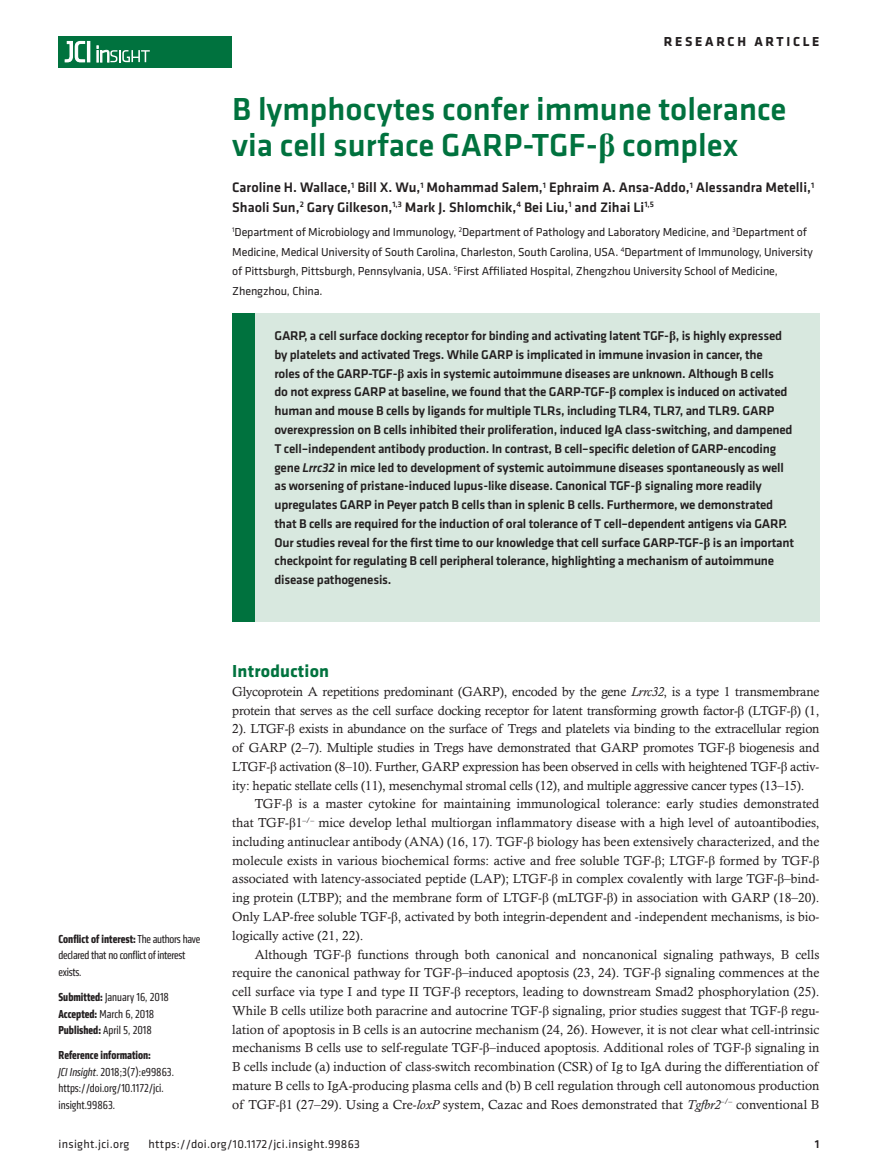
<style>
.page{position:relative;width:878px;height:1175px;background:#fff}
.page>*{position:absolute;margin:0;border:0;box-sizing:border-box;transform-origin:0 0}
.t1{font:500 33px/36px "Klavika Basic";color:#00723e}
.t2{font:700 18px "Klavika";letter-spacing:.01em;color:#00723e}
.t3{font:500 14.25px/19.5px "Klavika Basic";color:#231f20}
.t4{font:700 13.5px "Klavika Basic";letter-spacing:.2em;color:#231f20}
.t5{font:13.2px/18.8px "Calisto MT Std";color:#231f20;text-align:justify}
.t6{font:500 13.2px/18.8px "Klavika Basic";letter-spacing:-.015em;color:#231f20}
.t7{font:12px/19.5px "Klavika";letter-spacing:-.01em;color:#231f20}
.t8{font:condensed 12px/16.5px "Klavika";color:#231f20}
.t9{font:condensed 12px/16.5px "Klavika";letter-spacing:-.02em;color:#231f20}
.t10{font:12px "Klavika Basic";letter-spacing:.025em;color:#231f20}
.t11{font:500 12px "Klavika Basic";color:#231f20}
.s1{font-family:"Times New Roman";font-weight:700}
.s2{font-weight:700}
.s3{font-style:italic}
.s4{font-family:"Times New Roman"}
</style>
<div class="page">
<div style="left:59px;top:36px;width:173px;height:31px;background:#00723e"></div>
<hr style="left:87px;top:41px;width:3px;height:21px;background:#fff">
<svg style="left:64px;top:41px;width:21px;height:22px"></svg>
<svg style="left:97px;top:46px;width:53px;height:16px"></svg>
<div style="left:232px;top:313px;width:587px;height:308px;background:#d8e8df"></div>
<div style="left:232px;top:313px;width:22px;height:308px;background:#00723e"></div>
<p class="t4" style="left:663px;top:32px;width:157px">RESEARCH ARTICLE</p>
<h1 class="t1" style="left:232px;top:91px;width:555px">B lymphocytes confer immune tolerance via cell surface GARP-TGF-<span class="s1">β</span> complex</h1>
<p class="t3" style="left:232px;top:178px;width:583px">Caroline H. Wallace,<sup>1</sup> Bill X. Wu,<sup>1</sup> Mohammad Salem,<sup>1</sup> Ephraim A. Ansa-Addo,<sup>1</sup> Alessandra Metelli,<sup>1<br></sup>Shaoli Sun,<sup>2</sup> Gary Gilkeson,<sup>1,3</sup> Mark J. Shlomchik,<sup>4</sup> Bei Liu,<sup>1</sup> and Zihai Li<sup>1,5</sup></p>
<p class="t7" style="left:232px;top:222px;width:582px"><sup>1</sup>Department of Microbiology and Immunology, <sup>2</sup>Department of Pathology and Laboratory Medicine, and <sup>3</sup>Department of Medicine, Medical University of South Carolina, Charleston, South Carolina, USA. <sup>4</sup>Department of Immunology, University of Pittsburgh, Pittsburgh, Pennsylvania, USA. <sup>5</sup>First Affiliated Hospital, Zhengzhou University School of Medicine, Zhengzhou, China.</p>
<p class="t9" style="left:59px;top:930px;width:143px"><span class="s2">Conflict of interest:</span> The authors have declared that no conflict of interest exists.</p>
<p class="t8" style="left:59px;top:988px;width:112px"><span class="s2">Submitted:</span> January 16, 2018<br><span class="s2">Accepted:</span> March 6, 2018<br><span class="s2">Published:</span> April 5, 2018</p>
<p class="t8" style="left:59px;top:1046px;width:117px"><span class="s2">Reference information:<br></span><span class="s3">JCI Insight</span>. 2018;3(7):e99863. https://doi.org/10.1172/jci. insight.99863.</p>
<p class="t6" style="left:274px;top:326px;width:521px">GARP, a cell surface docking receptor for binding and activating latent TGF-<span class="s1">β</span>, is highly expressed by platelets and activated Tregs. While GARP is implicated in immune invasion in cancer, the<br>roles of the GARP-TGF-<span class="s1">β</span> axis in systemic autoimmune diseases are unknown. Although B cells<br>do not express GARP at baseline, we found that the GARP-TGF-<span class="s1">β</span> complex is induced on activated human and mouse B cells by ligands for multiple TLRs, including TLR4, TLR7, and TLR9. GARP overexpression on B cells inhibited their proliferation, induced IgA class-switching, and dampened T cell–independent antibody production. In contrast, B cell–specific deletion of GARP-encoding gene <span class="s3">Lrrc32</span> in mice led to development of systemic autoimmune diseases spontaneously as well as worsening of pristane-induced lupus-like disease. Canonical TGF-<span class="s1">β</span> signaling more readily upregulates GARP in Peyer patch B cells than in splenic B cells. Furthermore, we demonstrated that B cells are required for the induction of oral tolerance of T cell–dependent antigens via GARP.<br>Our studies reveal for the first time to our knowledge that cell surface GARP-TGF-<span class="s1">β</span> is an important checkpoint for regulating B cell peripheral tolerance, highlighting a mechanism of autoimmune disease pathogenesis.</p>
<h2 class="t2" style="left:232px;top:658px;width:98px">Introduction</h2>
<p class="t5" style="left:232px;top:682px;width:588px">Glycoprotein A repetitions predominant (GARP), encoded by the gene <span class="s3">Lrrc32</span>, is a type 1 transmembrane protein that serves as the cell surface docking receptor for latent transforming growth factor-<span class="s4">β</span> (LTGF-<span class="s4">β</span>) (1, 2). LTGF-<span class="s4">β</span> exists in abundance on the surface of Tregs and platelets via binding to the extracellular region of GARP (2–7). Multiple studies in Tregs have demonstrated that GARP promotes TGF-<span class="s4">β</span> biogenesis and LTGF-<span class="s4">β</span> activation (8–10). Further, GARP expression has been observed in cells with heightened TGF-<span class="s4">β</span> activ&shy;ity: hepatic stellate cells (11), mesenchymal stromal cells (12), and multiple aggressive cancer types (13–15).</p>
<p class="t5" style="left:232px;top:794px;width:588px;text-indent:22px">TGF-<span class="s4">β</span> is a master cytokine for maintaining immunological tolerance: early studies demonstrated that TGF-<span class="s4">β</span>1<sup>–/–</sup> mice develop lethal multiorgan inflammatory disease with a high level of autoantibodies, including antinuclear antibody (ANA) (16, 17). TGF-<span class="s4">β</span> biology has been extensively characterized, and the molecule exists in various biochemical forms: active and free soluble TGF-<span class="s4">β</span>; LTGF-<span class="s4">β</span> formed by TGF-<span class="s4">β </span>associated with latency-associated peptide (LAP); LTGF-<span class="s4">β</span> in complex covalently with large TGF-<span class="s4">β</span>–bind&shy;ing protein (LTBP); and the membrane form of LTGF-<span class="s4">β</span> (mLTGF-<span class="s4">β</span>) in association with GARP (18–20).<br>Only LAP-free soluble TGF-<span class="s4">β</span>, activated by both integrin-dependent and -independent mechanisms, is bio&shy;logically active (21, 22).</p>
<p class="t5" style="left:232px;top:944px;width:588px;text-indent:22px">Although TGF-<span class="s4">β</span> functions through both canonical and noncanonical signaling pathways, B cells require the canonical pathway for TGF-<span class="s4">β</span>–induced apoptosis (23, 24). TGF-<span class="s4">β</span> signaling commences at the cell surface via type I and type II TGF-<span class="s4">β</span> receptors, leading to downstream Smad2 phosphorylation (25).<br>While B cells utilize both paracrine and autocrine TGF-<span class="s4">β</span> signaling, prior studies suggest that TGF-<span class="s4">β</span> regu&shy;lation of apoptosis in B cells is an autocrine mechanism (24, 26). However, it is not clear what cell-intrinsic mechanisms B cells use to self-regulate TGF-<span class="s4">β</span>–induced apoptosis. Additional roles of TGF-<span class="s4">β</span> signaling in B cells include (a) induction of class-switch recombination (CSR) of Ig to IgA during the differentiation of mature B cells to IgA-producing plasma cells and (b) B cell regulation through cell autonomous production of TGF-<span class="s4">β</span>1 (27–29). Using a Cre-<span class="s3">loxP</span> system, Cazac and Roes demonstrated that <span class="s3">Tgfbr2</span><sup>–/–</sup> conventional B</p>
<p class="t10" style="left:58px;top:1135px;width:72px">insight.jci.org</p>
<p class="t10" style="left:148px;top:1135px;width:213px">https://doi.org/10.1172/jci.insight.99863</p>
<p class="t11" style="left:814px;top:1135px;width:6px">1</p>
</div>
